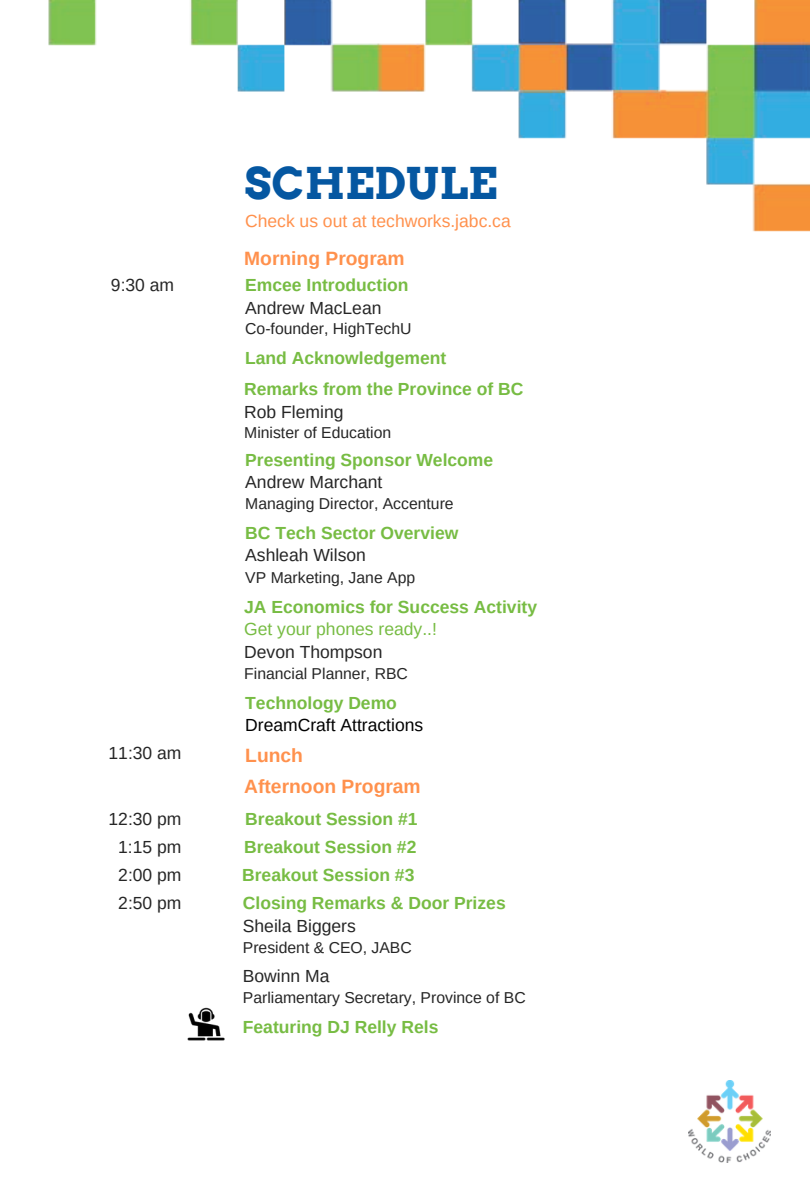
<style>
.page{position:relative;width:810px;height:1187px;background:#fff}
.page>*{position:absolute;margin:0;border:0;box-sizing:border-box;transform-origin:0 0}
.t1{font:700 43.75px "Arvo";color:#0557a1}
.t2{font:700 19.25px/31.5px "Arimo";color:#ff914d}
.t3{font:700 17.5px/28px "Arimo";color:#77bc43}
.t4{font:17.5px/28.2px "Arimo";color:#262626;text-align:center}
.t5{font:17.5px "Arimo";color:#ff914d}
.t6{font:17.5px "Arimo";color:#77bc43}
.t7{font:17.5px "Arimo";color:#000}
.t8{font:15.75px "Arimo";color:#262626}
</style>
<div class="page">
<img style="left:48px;top:0;width:762px;height:1163px">
<img style="left:187px;top:1005px;width:37px;height:37px">
<img style="left:689px;top:1080px;width:81px;height:82px">
<p class="t4" style="left:111px;top:271px;width:65px">9:30 am</p>
<p class="t4" style="left:109px;top:739px;width:74px">11:30 am</p>
<p class="t4" style="left:109px;top:804px;width:74px">12:30 pm<br>1:15 pm<br>2:00 pm<br>2:50 pm</p>
<h1 class="t1" style="left:245px;top:157px;width:254px">SCHEDULE</h1>
<p class="t5" style="left:245px;top:211px;width:267px">Check us out at techworks.jabc.ca</p>
<p class="t2" style="left:244px;top:242px;width:162px">Morning Program</p>
<p class="t3" style="left:245px;top:271px;width:165px">Emcee Introduction</p>
<p class="t4" style="left:245px;top:293px;width:138px">Andrew MacLean</p>
<p class="t8" style="left:245px;top:320px;width:168px">Co-founder, HighTechU</p>
<p class="t3" style="left:245px;top:344px;width:203px">Land Acknowledgement</p>
<p class="t3" style="left:244px;top:375px;width:281px">Remarks from the Province of BC</p>
<p class="t4" style="left:244px;top:397px;width:101px">Rob Fleming</p>
<p class="t8" style="left:244px;top:424px;width:149px">Minister of Education</p>
<p class="t3" style="left:245px;top:446px;width:249px">Presenting Sponsor Welcome</p>
<p class="t4" style="left:245px;top:468px;width:139px">Andrew Marchant</p>
<p class="t8" style="left:245px;top:495px;width:210px">Managing Director, Accenture</p>
<p class="t3" style="left:245px;top:519px;width:215px">BC Tech Sector Overview</p>
<p class="t4" style="left:245px;top:541px;width:122px">Ashleah Wilson</p>
<p class="t8" style="left:245px;top:568px;width:171px">VP Marketing, Jane App</p>
<p class="t3" style="left:244px;top:592px;width:294px">JA Economics for Success Activity</p>
<p class="t6" style="left:244px;top:619px;width:194px">Get your phones ready..!</p>
<p class="t4" style="left:244px;top:637px;width:140px">Devon Thompson</p>
<p class="t8" style="left:244px;top:664px;width:165px">Financial Planner, RBC</p>
<p class="t3" style="left:245px;top:688px;width:153px">Technology Demo</p>
<p class="t7" style="left:245px;top:715px;width:179px">DreamCraft Attractions</p>
<p class="t2" style="left:244px;top:739px;width:178px">Lunch<br>Afternoon Program</p>
<p class="t3" style="left:242px;top:805px;width:265px">Breakout Session #1<br>Breakout Session #2<br>Breakout Session #3<br>Closing Remarks &amp; Door Prizes</p>
<p class="t4" style="left:243px;top:911px;width:114px">Sheila Biggers</p>
<p class="t8" style="left:243px;top:938px;width:170px">President &amp; CEO, JABC</p>
<p class="t4" style="left:243px;top:961px;width:88px">Bowinn Ma</p>
<p class="t8" style="left:243px;top:988px;width:284px">Parliamentary Secretary, Province of BC</p>
<p class="t3" style="left:243px;top:1012px;width:197px">Featuring DJ Relly Rels</p>
</div>
